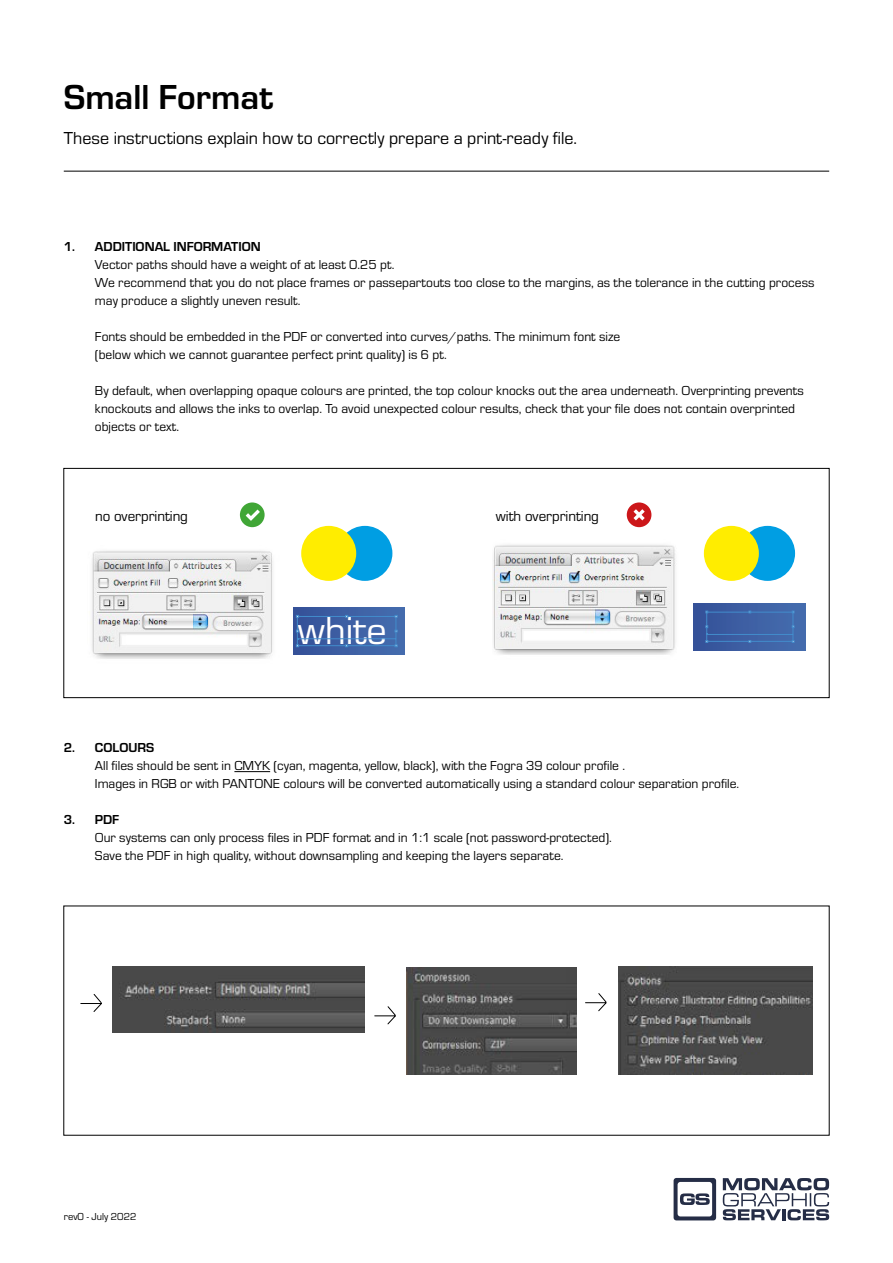
<style>
.page{position:relative;width:893px;height:1263px;background:#fff}
.page>*{position:absolute;margin:0;border:0;box-sizing:border-box;transform-origin:0 0}
.t1{font:40.5px "Eurostile";color:#fff}
.t2{font:700 36px "Eurostile";color:#000}
.t3{font:18px "Eurostile";color:#000}
.t4{font:15px "Eurostile";color:#000}
.t5{font:13.5px/18px "Eurostile";color:#000}
.t6{font:700 13.5px "Eurostile";color:#000}
.t7{font:10.5px "Eurostile";color:#000}
</style>
<div class="page">
<svg style="left:723px;top:1178px;width:106px;height:42px"></svg>
<svg style="left:674px;top:1178px;width:42px;height:42px"></svg>
<hr style="left:64px;top:171px;width:765px;height:1px;background:#000">
<hr style="left:234px;top:771px;width:36px;height:1px;background:#000">
<div style="left:337px;top:526px;width:55px;height:55px;background:#009ee3;border-radius:50%"></div>
<div style="left:301px;top:526px;width:55px;height:55px;background:#ffed00;border-radius:50%"></div>
<div style="left:740px;top:526px;width:55px;height:55px;background:#009ee3;border-radius:50%"></div>
<div style="left:704px;top:526px;width:55px;height:55px;background:#ffed00;border-radius:50%"></div>
<img style="left:492px;top:545px;width:184px;height:110px">
<img style="left:91px;top:551px;width:182px;height:108px">
<div style="left:293px;top:607px;width:112px;height:47px;background:linear-gradient(to right,#355198,#456eaf)"></div>
<svg style="left:296px;top:615px;width:101px;height:32px;background:#3d64a8"></svg>
<div style="left:694px;top:603px;width:111px;height:47px;background:linear-gradient(to right,#355198,#456eaf)"></div>
<svg style="left:706px;top:611px;width:88px;height:32px;background:#3e65a8"></svg>
<div style="left:627px;top:502px;width:24px;height:25px;background:#cc171a;border-radius:50%"></div>
<svg style="left:633px;top:509px;width:12px;height:11px"></svg>
<div style="left:240px;top:502px;width:25px;height:25px;background:#40a636;border-radius:50%"></div>
<svg style="left:246px;top:509px;width:14px;height:12px"></svg>
<div style="left:64px;top:468px;width:765px;height:230px;border:1px solid #000"></div>
<svg style="left:80px;top:992px;width:527px;height:33px"></svg>
<img style="left:112px;top:966px;width:252px;height:67px">
<img style="left:618px;top:966px;width:195px;height:108px">
<img style="left:406px;top:967px;width:170px;height:108px">
<h2 class="t2" style="left:64px;top:71px;width:211px">Small Format</h2>
<h3 class="t3" style="left:64px;top:126px;width:515px">These instructions explain how to correctly prepare a print-ready file.</h3>
<p class="t6" style="left:64px;top:237px;width:13px">1.</p>
<p class="t6" style="left:95px;top:237px;width:167px">ADDITIONAL INFORMATION</p>
<p class="t5" style="left:95px;top:255px;width:721px">Vector paths should have a weight of at least 0.25 pt.<br>We recommend that you do not place frames or passepartouts too close to the margins, as the tolerance in the cutting process may produce a slightly uneven result.</p>
<p class="t5" style="left:95px;top:327px;width:527px">Fonts should be embedded in the PDF or converted into curves/paths. The minimum font size (below which we cannot guarantee perfect print quality) is 6 pt.</p>
<p class="t5" style="left:95px;top:381px;width:711px">By default, when overlapping opaque colours are printed, the top colour knocks out the area underneath. Overprinting prevents knockouts and allows the inks to overlap. To avoid unexpected colour results, check that your file does not contain overprinted objects or text.</p>
<p class="t4" style="left:95px;top:505px;width:94px">no overprinting</p>
<p class="t4" style="left:496px;top:505px;width:104px">with overprinting</p>
<h1 class="t1" style="left:298px;top:603px;width:90px">white</h1>
<p class="t6" style="left:64px;top:738px;width:13px">2.</p>
<p class="t6" style="left:64px;top:810px;width:13px">3.</p>
<p class="t6" style="left:95px;top:738px;width:61px">COLOURS</p>
<p class="t5" style="left:95px;top:756px;width:646px">All files should be sent in CMYK (cyan, magenta, yellow, black), with the Fogra 39 colour profile .<br>Images in RGB or with PANTONE colours will be converted automatically using a standard colour separation profile.</p>
<p class="t6" style="left:95px;top:810px;width:26px">PDF</p>
<p class="t5" style="left:95px;top:828px;width:518px">Our systems can only process files in PDF format and in 1:1 scale (not password-protected).<br>Save the PDF in high quality, without downsampling and keeping the layers separate.</p>
<p class="t7" style="left:64px;top:1210px;width:74px">rev0 - July 2022</p>
</div>
